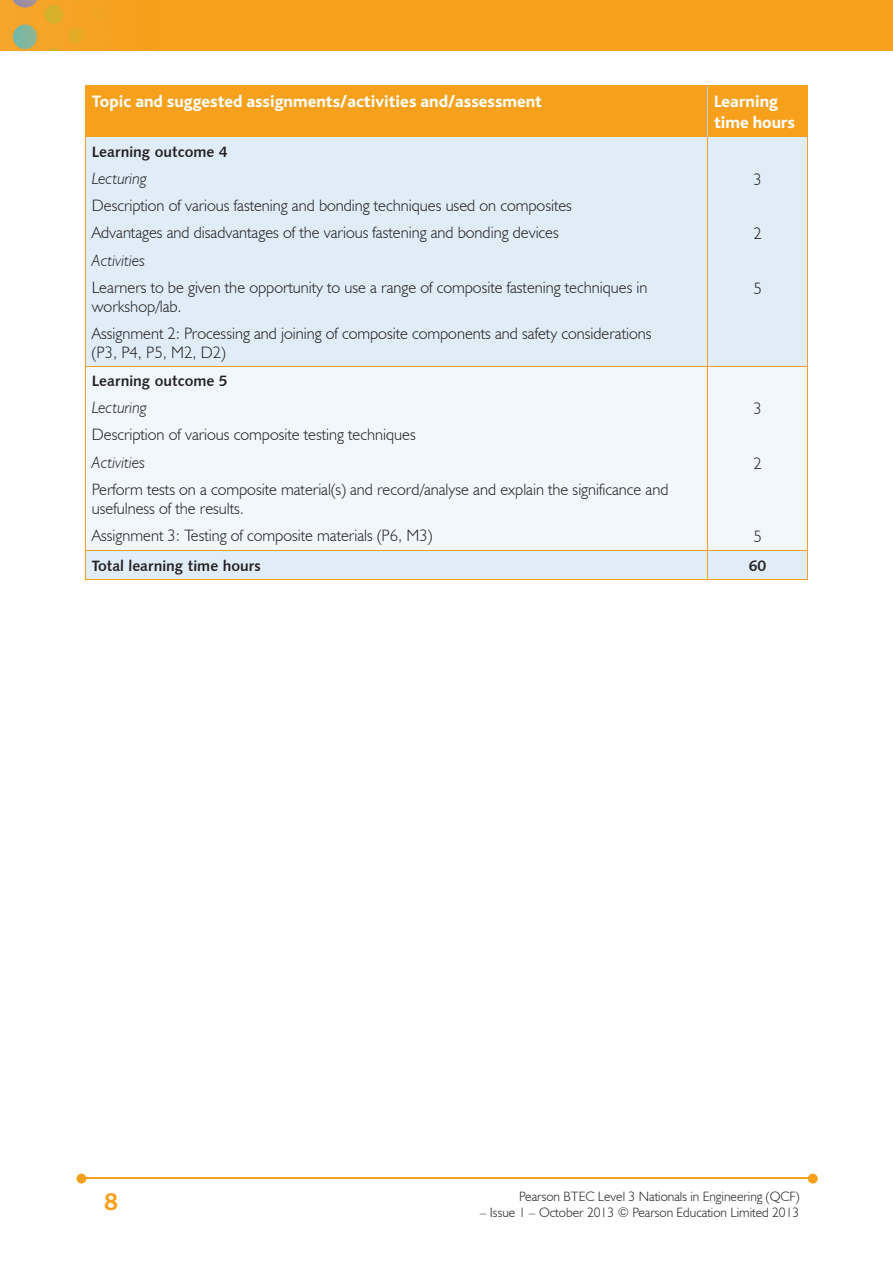
<style>
.page{position:relative;width:893px;height:1263px;background:#fff}
.page>*{position:absolute;margin:0;border:0;box-sizing:border-box;transform-origin:0 0}
.t1{font:700 25.5px "Bliss";color:#f6a01b}
.t2{font:800 17.25px/21px "Bliss";color:#fff}
.t3{font:300 16.5px/18.8px "Humanist 521 BT";color:#231f20}
.t4{font:italic 300 16.5px "Humanist 521 BT";color:#231f20}
.t5{font:15px "Humanist 531 BT Bold A";color:#231f20}
.t6{font:300 13.5px "Humanist 521 BT";color:#231f20}
</style>
<div class="page">
<img style="left:0;top:0;width:893px;height:51px">
<hr style="left:82px;top:1178px;width:728px;height:1px;background:#f6a01b">
<svg style="left:808px;top:1174px;width:10px;height:9px"></svg>
<svg style="left:77px;top:1174px;width:9px;height:9px"></svg>
<div style="left:86px;top:86px;width:721px;height:50px;background:#f6a01b"></div>
<div style="left:86px;top:137px;width:721px;height:442px;background:#e0edf8"></div>
<div style="left:86px;top:367px;width:721px;height:183px;background:#f2f7fb"></div>
<hr style="left:85px;top:85px;width:623px;height:1px;background:#f6a01b">
<hr style="left:85px;top:86px;width:1px;height:50px;background:#f6a01b">
<hr style="left:708px;top:85px;width:100px;height:1px;background:#f6a01b">
<hr style="left:807px;top:86px;width:1px;height:50px;background:#f6a01b">
<hr style="left:85px;top:136px;width:623px;height:1px;background:#f6a01b">
<hr style="left:85px;top:137px;width:1px;height:229px;background:#f6a01b">
<hr style="left:708px;top:136px;width:100px;height:1px;background:#f6a01b">
<hr style="left:707px;top:137px;width:1px;height:229px;background:#f6a01b">
<hr style="left:807px;top:137px;width:1px;height:229px;background:#f6a01b">
<hr style="left:85px;top:366px;width:623px;height:1px;background:#f6a01b">
<hr style="left:85px;top:366px;width:1px;height:184px;background:#f6a01b">
<hr style="left:708px;top:366px;width:100px;height:1px;background:#f6a01b">
<hr style="left:707px;top:366px;width:1px;height:184px;background:#f6a01b">
<hr style="left:807px;top:366px;width:1px;height:184px;background:#f6a01b">
<hr style="left:85px;top:550px;width:623px;height:1px;background:#f6a01b">
<svg style="left:85px;top:551px;width:1px;height:28px"></svg>
<hr style="left:708px;top:550px;width:100px;height:1px;background:#f6a01b">
<svg style="left:707px;top:551px;width:1px;height:28px"></svg>
<svg style="left:807px;top:551px;width:1px;height:28px"></svg>
<hr style="left:85px;top:579px;width:623px;height:1px;background:#f6a01b">
<hr style="left:708px;top:579px;width:100px;height:1px;background:#f6a01b">
<hr style="left:707px;top:86px;width:1px;height:50px;background:#accfed">
<p class="t2" style="left:92px;top:91px;width:452px">Topic and suggested assignments/activities and/assessment</p>
<p class="t2" style="left:714px;top:91px;width:82px">Learning time hours</p>
<p class="t5" style="left:92px;top:142px;width:137px">Learning outcome 4</p>
<p class="t4" style="left:92px;top:168px;width:56px">Lecturing</p>
<p class="t3" style="left:92px;top:191px;width:482px;line-height:27.3px">Description of various fastening and bonding techniques used on composites<br>Advantages and disadvantages of the various fastening and bonding devices</p>
<p class="t4" style="left:92px;top:250px;width:55px">Activities</p>
<p class="t3" style="left:92px;top:277px;width:557px">Learners to be given the opportunity to use a range of composite fastening techniques in workshop/lab.</p>
<p class="t3" style="left:92px;top:323px;width:561px">Assignment 2: Processing and joining of composite components and safety considerations (P3, P4, P5, M2, D2)</p>
<p class="t3" style="left:753px;top:170px;width:10px">3</p>
<p class="t3" style="left:753px;top:224px;width:10px">2</p>
<p class="t3" style="left:753px;top:279px;width:10px">5</p>
<p class="t5" style="left:92px;top:371px;width:137px">Learning outcome 5</p>
<p class="t4" style="left:92px;top:398px;width:56px">Lecturing</p>
<p class="t3" style="left:92px;top:425px;width:325px">Description of various composite testing techniques</p>
<p class="t4" style="left:92px;top:452px;width:55px">Activities</p>
<p class="t3" style="left:92px;top:480px;width:578px">Perform tests on a composite material(s) and record/analyse and explain the significance and usefulness of the results.</p>
<p class="t3" style="left:92px;top:526px;width:342px">Assignment 3: Testing of composite materials (P6, M3)</p>
<p class="t3" style="left:753px;top:399px;width:10px">3</p>
<p class="t3" style="left:753px;top:454px;width:10px">2</p>
<p class="t3" style="left:753px;top:527px;width:10px">5</p>
<p class="t5" style="left:92px;top:556px;width:170px">Total learning time hours</p>
<p class="t5" style="left:749px;top:556px;width:19px">60</p>
<h1 class="t1" style="left:104px;top:1188px;width:15px">8</h1>
<p class="t6" style="left:519px;top:1188px;width:282px">Pearson BTEC Level 3 Nationals in Engineering (QCF)</p>
<p class="t6" style="left:480px;top:1204px;width:321px">– Issue 1 – October 2013 © Pearson Education Limited 2013</p>
</div>
